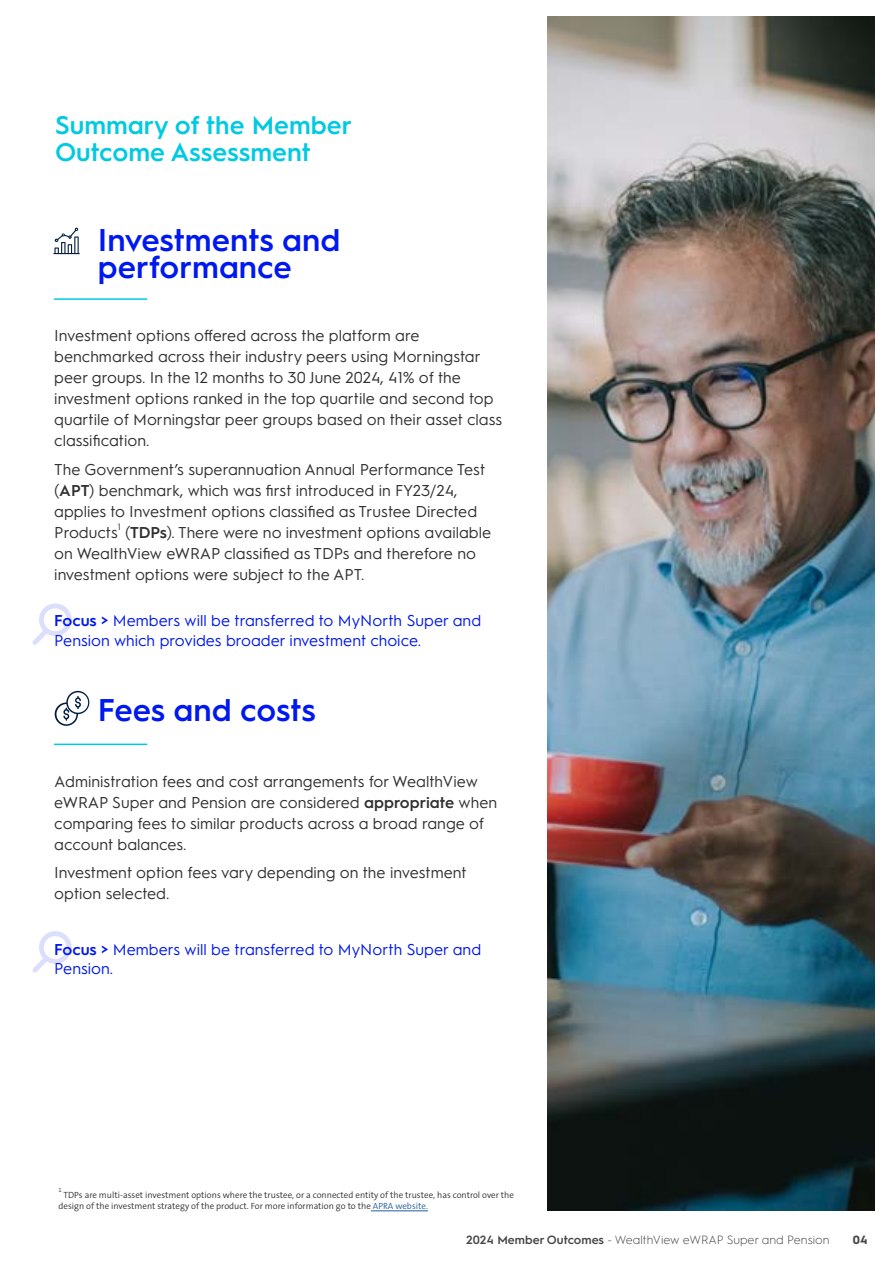
<style>
.page{position:relative;width:893px;height:1263px;background:#fff}
.page>*{position:absolute;margin:0;border:0;box-sizing:border-box;transform-origin:0 0}
.t1{font:600 31.5px/27px "Hurme Geometric Sans 1";color:#0018f0}
.t2{font:600 25.5px/27px "Hurme Geometric Sans 1";color:#00cae1}
.t3{font:15.75px/21px "Hurme Geometric Sans 1";color:#303030}
.t4{font:15.75px/19.5px "Hurme Geometric Sans 1";color:#0018f0}
.t5{font:300 12px "Hurme Geometric Sans 1";color:#464646}
.t6{font:700 12px "Hurme Geometric Sans 1";color:#464646}
.t7{font:300 9px/10.5px "The Sans B W4";color:#303030}
.t8{font:9px "Hurme Geometric Sans 1";color:#303030}
.t9{font:300 6px "The Sans B W4";color:#303030}
.s1{font-weight:600}
.s2{color:#215e9e}
</style>
<div class="page">
<img style="left:547px;top:17px;width:327px;height:1193px">
<hr style="left:54px;top:298px;width:93px;height:2px;background:#00cae1">
<hr style="left:54px;top:744px;width:93px;height:1px;background:#00cae1">
<hr style="left:371px;top:1210px;width:57px;height:1px;background:#215e9e">
<svg style="left:53px;top:228px;width:27px;height:26px"></svg>
<div style="left:39px;top:603px;width:33px;height:33px;border:5px solid #0018f0;border-radius:50%"></div>
<svg style="left:32px;top:624px;width:21px;height:21px"></svg>
<svg style="left:55px;top:691px;width:35px;height:35px"></svg>
<div style="left:39px;top:931px;width:33px;height:33px;border:5px solid #0018f0;border-radius:50%"></div>
<svg style="left:32px;top:951px;width:21px;height:22px"></svg>
<h2 class="t2" style="left:55px;top:110px;width:299px">Summary of the Member<br>Outcome Assessment</h2>
<h1 class="t1" style="left:98px;top:224px;width:244px">Investments and performance</h1>
<p class="t3" style="left:54px;top:324px;width:449px">Investment options offered across the platform are benchmarked across their industry peers using Morningstar peer groups. In the 12 months to 30 June 2024, 41% of the investment options ranked in the top quartile and second top quartile of Morningstar peer groups based on their asset class classification.</p>
<p class="t3" style="left:54px;top:458px;width:432px">The Government’s superannuation Annual Performance Test (<span class="s1">APT</span>) benchmark, which was first introduced in FY23/24, applies to Investment options classified as Trustee Directed Products</p>
<p class="t8" style="left:118px;top:521px;width:4px">1</p>
<p class="t3" style="left:54px;top:521px;width:438px;text-indent:71px">(<span class="s1">TDPs</span>). There were no investment options available on WealthView eWRAP classified as TDPs and therefore no investment options were subject to the APT.</p>
<p class="t4" style="left:54px;top:610px;width:428px"><span class="s1">Focus &gt;</span> Members will be transferred to MyNorth Super and<br>Pension which provides broader investment choice.</p>
<h1 class="t1" style="left:98px;top:694px;width:220px">Fees and costs</h1>
<p class="t3" style="left:54px;top:770px;width:444px">Administration fees and cost arrangements for WealthView eWRAP Super and Pension are considered <span class="s1">appropriate</span> when comparing fees to similar products across a broad range of account balances.</p>
<p class="t3" style="left:54px;top:861px;width:414px">Investment option fees vary depending on the investment option selected.</p>
<p class="t4" style="left:54px;top:938px;width:428px"><span class="s1">Focus &gt;</span> Members will be transferred to MyNorth Super and<br>Pension.</p>
<p class="t9" style="left:58px;top:1186px;width:5px">1</p>
<p class="t7" style="left:58px;top:1190px;width:457px;text-indent:5px">TDPs are multi-asset investment options where the trustee, or a connected entity of the trustee, has control over the design of the investment strategy of the product. For more information go to the <span class="s2">APRA website.</span></p>
<p class="t5" style="left:466px;top:1231px;width:365px"><span class="s1">2024 Member Outcomes</span> - WealthView eWRAP Super and Pension</p>
<p class="t6" style="left:853px;top:1231px;width:16px">04</p>
</div>
